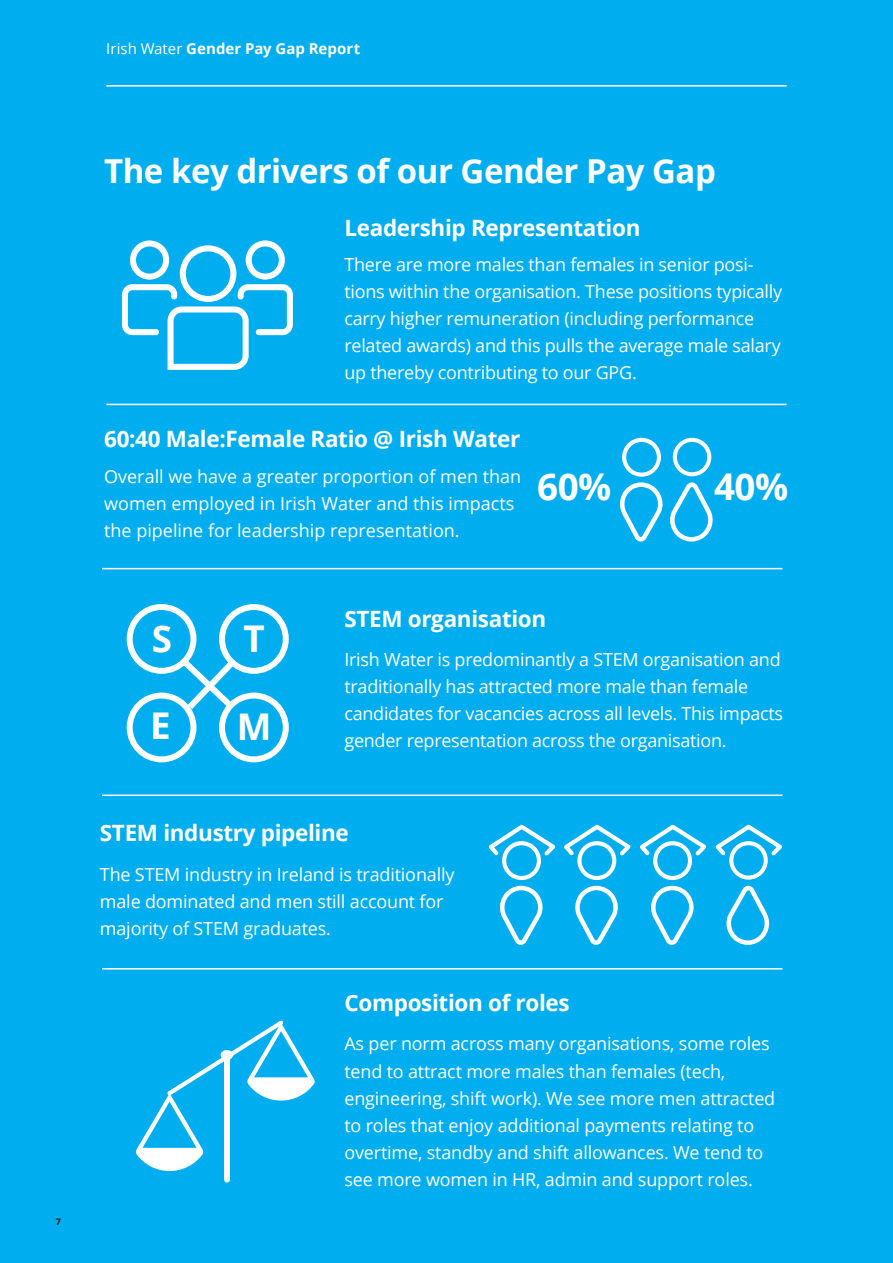
<style>
.page{position:relative;width:893px;height:1263px;background:#00aeef}
.page>*{position:absolute;margin:0;border:0;box-sizing:border-box;transform-origin:0 0}
.t1{font:700 36.75px "Open Sans";color:#fff}
.t2{font:700 33px "Open Sans";letter-spacing:-.015em;color:#fff}
.t3{font:700 22.5px "Open Sans";letter-spacing:-.015em;color:#fff}
.t4{font:18px/27px "Open Sans";letter-spacing:-.01em;color:#fff}
.t5{font:700 15px "Open Sans";letter-spacing:.005em;color:#fff}
.Footer_-_Pg_No{font:700 9px "Open Sans";color:#231f20}
.s1{font-weight:400}
</style>
<div class="page">
<hr style="left:106px;top:404px;width:681px;height:1px;background:#fff">
<hr style="left:102px;top:568px;width:680px;height:1px;background:#fff">
<svg style="left:122px;top:240px;width:171px;height:130px"></svg>
<div style="left:127px;top:604px;width:69px;height:70px;border:6px solid #fff;border-radius:50%"></div>
<div style="left:219px;top:604px;width:70px;height:70px;border:6px solid #fff;border-radius:50%"></div>
<div style="left:127px;top:692px;width:69px;height:70px;border:6px solid #fff;border-radius:50%"></div>
<div style="left:219px;top:692px;width:70px;height:70px;border:6px solid #fff;border-radius:50%"></div>
<svg style="left:176px;top:654px;width:65px;height:61px"></svg>
<hr style="left:102px;top:794px;width:680px;height:2px;background:#fff">
<hr style="left:102px;top:968px;width:680px;height:1px;background:#fff">
<svg style="left:136px;top:1020px;width:179px;height:151px"></svg>
<div style="left:224px;top:1057px;width:6px;height:122px;background:#fff"></div>
<svg style="left:620px;top:438px;width:93px;height:104px"></svg>
<svg style="left:488px;top:824px;width:294px;height:121px"></svg>
<hr style="left:106px;top:85px;width:681px;height:2px;background:#fff">
<p class="t5" style="left:106px;top:38px;width:255px"><span class="s1">Irish Water</span> Gender Pay Gap Report</p>
<p class="Footer_-_Pg_No" style="left:56px;top:1215px;width:7px">7</p>
<p class="t2" style="left:104px;top:147px;width:613px">The key drivers of our Gender Pay Gap</p>
<p class="t3" style="left:344px;top:211px;width:298px">Leadership Representation</p>
<p class="t4" style="left:344px;top:251px;width:439px">There are more males than females in senior posi&shy;tions within the organisation. These positions typically carry higher remuneration (including performance related awards) and this pulls the average male salary up thereby contributing to our GPG.</p>
<p class="t3" style="left:104px;top:423px;width:418px">60:40 Male:Female Ratio @ Irish Water</p>
<p class="t4" style="left:104px;top:462px;width:419px">Overall we have a greater proportion of men than women employed in Irish Water and this impacts</p>
<p class="t4" style="left:104px;top:516px;width:357px">the pipeline for leadership representation.</p>
<p class="t1" style="left:537px;top:461px;width:76px">60%</p>
<p class="t1" style="left:714px;top:461px;width:76px">40%</p>
<p class="t1" style="left:152px;top:612px;width:22px">S</p>
<p class="t1" style="left:243px;top:612px;width:23px">T</p>
<p class="t1" style="left:150px;top:699px;width:22px">E</p>
<p class="t1" style="left:237px;top:701px;width:36px">M</p>
<p class="t3" style="left:344px;top:602px;width:203px">STEM organisation</p>
<p class="t4" style="left:344px;top:646px;width:440px">Irish Water is predominantly a STEM organisation and traditionally has attracted more male than female candidates for vacancies across all levels. This impacts gender representation across the organisation.</p>
<p class="t3" style="left:100px;top:817px;width:250px">STEM industry pipeline</p>
<p class="t4" style="left:100px;top:860px;width:356px">The STEM industry in Ireland is traditionally male dominated and men still account for majority of STEM graduates.</p>
<p class="t3" style="left:344px;top:987px;width:227px">Composition of roles</p>
<p class="t4" style="left:344px;top:1030px;width:427px">As per norm across many organisations, some roles tend to attract more males than females (tech,</p>
<p class="t4" style="left:344px;top:1084px;width:432px">engineering, shift work). We see more men attracted to roles that enjoy additional payments relating to overtime, standby and shift allowances. We tend to see more women in HR, admin and support roles.</p>
</div>
